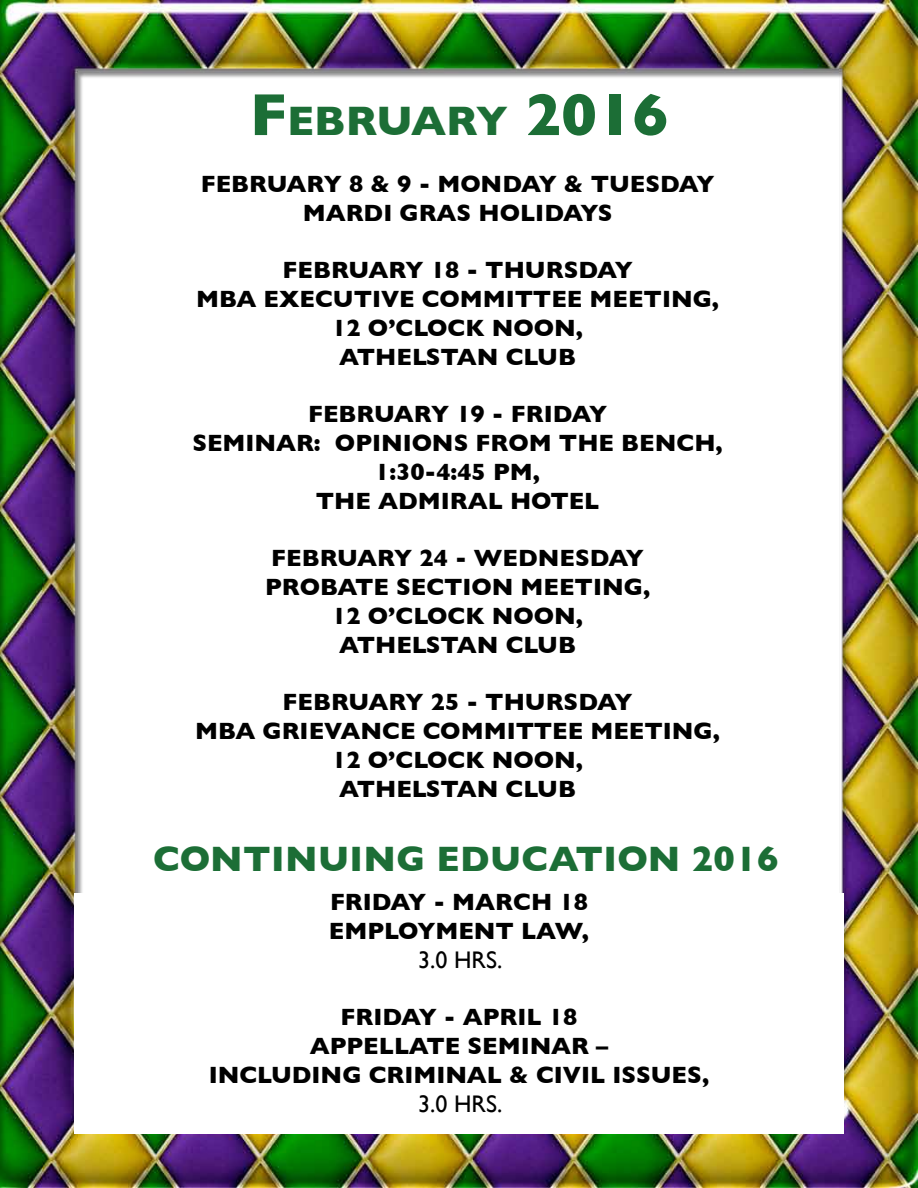
<style>
.page{position:relative;width:918px;height:1188px;background:#fff}
.page>*{position:absolute;margin:0;border:0;box-sizing:border-box;transform-origin:0 0}
.t1{font:700 42px "Gill Sans";color:#1c6e36}
.t2{font:700 36px "Gill Sans";letter-spacing:.01em;color:#1c6e36}
.t3{font:700 24px/28.8px "Gill Sans";color:#000}
.t4{font:24px "Gill Sans";color:#000}
.s1{font-size:60px}
</style>
<div class="page">
<img style="left:0;top:0;width:918px;height:1188px">
<div style="left:74px;top:894px;width:770px;height:240px;background:#fff"></div>
<h1 class="t1" style="left:250px;top:96px;width:420px"><span class="s1">F</span> EBRUARY <span class="s1">2016</span></h1>
<p class="t3" style="left:201px;top:169px;width:515px;text-align:center">FEBRUARY 8 &amp; 9 - MON DAY &amp; TUES DAY<br>MARDI GRAS HOLI DAYS</p>
<p class="t3" style="left:196px;top:256px;width:438px;text-indent:86px">FEBRUARY 18 - THURSDAY<br>MBA EXECUTIVE COMMITTEE</p>
<p class="t3" style="left:590px;top:284px;width:40px">MEETING</p>
<p class="t3" style="left:712px;top:284px;width:9px">,</p>
<p class="t3" style="left:332px;top:313px;width:252px">12 O’CLOCK NOON,<br>ATH ELSTAN CLUB</p>
<p class="t3" style="left:308px;top:400px;width:300px">FEBRUARY 19 - FRI DAY</p>
<p class="t3" style="left:192px;top:428px;width:71px">SEMINA</p>
<p class="t3" style="left:296px;top:428px;width:428px">R: OPINIONS FROM TH E BENCH,</p>
<p class="t3" style="left:375px;top:457px;width:166px">1:30-4:45 PM,</p>
<p class="t3" style="left:316px;top:486px;width:84px">TH E ADM</p>
<p class="t3" style="left:441px;top:486px;width:157px">IRAL HOTEL</p>
<p class="t3" style="left:271px;top:544px;width:284px">FEBRUARY 24 - WEDNES</p>
<p class="t3" style="left:590px;top:544px;width:56px">DAY</p>
<p class="t3" style="left:265px;top:572px;width:91px">PROBATE</p>
<p class="t3" style="left:396px;top:572px;width:66px">SECTION</p>
<p class="t3" style="left:521px;top:572px;width:40px">MEETING</p>
<p class="t3" style="left:643px;top:572px;width:9px">,</p>
<p class="t3" style="left:332px;top:601px;width:252px">12 O’CLOCK NOON,<br>ATH ELSTAN CLUB</p>
<p class="t3" style="left:195px;top:688px;width:439px;text-indent:87px">FEBRUARY 25 - THURSDAY<br>MBA GRIEVANCE COMMITTEE</p>
<p class="t3" style="left:590px;top:716px;width:40px">MEETING</p>
<p class="t3" style="left:713px;top:716px;width:9px">,</p>
<p class="t3" style="left:332px;top:745px;width:252px">12 O’CLOCK NOON,<br>ATH ELSTAN CLUB</p>
<h2 class="t2" style="left:153px;top:838px;width:55px">CONTIN</h2>
<h2 class="t2" style="left:318px;top:838px;width:56px">UING</h2>
<h2 class="t2" style="left:437px;top:838px;width:139px">EDUCATION</h2>
<h2 class="t2" style="left:692px;top:838px;width:88px">2016</h2>
<p class="t3" style="left:329px;top:887px;width:261px">FRIDAY - MARCH 18<br>EMPLOYMENT</p>
<p class="t3" style="left:521px;top:916px;width:69px">LAW,</p>
<p class="t4" style="left:418px;top:945px;width:86px">3.0 HRS.</p>
<p class="t3" style="left:341px;top:1003px;width:238px">FRIDAY - APRI L 18</p>
<p class="t3" style="left:310px;top:1031px;width:18px">APPE</p>
<p class="t3" style="left:379px;top:1031px;width:48px">LLATE</p>
<p class="t3" style="left:468px;top:1031px;width:71px">SEMINA</p>
<p class="t3" style="left:571px;top:1031px;width:39px">R –</p>
<p class="t3" style="left:209px;top:1060px;width:50px">INCLUD</p>
<p class="t3" style="left:312px;top:1060px;width:399px">ING CRIM INAL &amp; CIVIL ISSUES,</p>
<p class="t4" style="left:418px;top:1089px;width:86px">3.0 HRS.</p>
</div>
